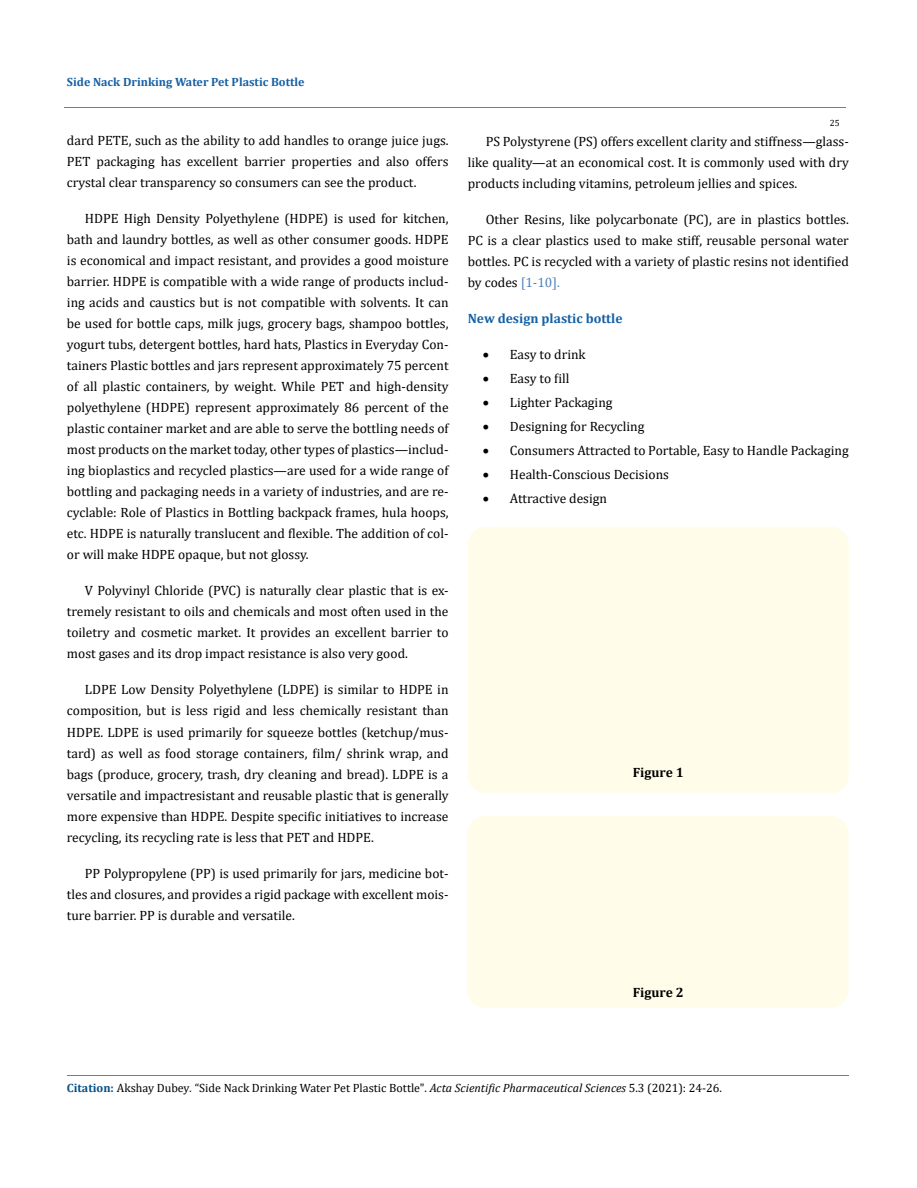
<style>
.page{position:relative;width:917px;height:1188px;background:#fff}
.page>*{position:absolute;margin:0;border:0;box-sizing:border-box;transform-origin:0 0}
.t1{font:13.5px/21px "Cambria";color:#000;text-align:justify}
.t2{font:700 13.5px "Cambria";color:#1560a6}
.t3{font:700 13.5px "Cambria";color:#000}
.t4{font:12px "Cambria";color:#000}
.t5{font:700 12px "Cambria";color:#1560a6}
.t6{font:9px "Cambria";color:#000}
.s1{color:#4f81bd}
.s2{font-weight:700;color:#035089}
.s3{font-style:italic}
</style>
<div class="page">
<div style="left:468px;top:527px;width:380px;height:266px;background:#fffde9;border-radius:18px"></div>
<div style="left:467px;top:816px;width:381px;height:192px;background:#fffde9;border-radius:18px"></div>
<hr style="left:64px;top:108px;width:781px;height:1px;background:#e05d1a">
<hr style="left:67px;top:1076px;width:781px;height:1px;background:#e05d1a">
<p class="t5" style="left:67px;top:73px;width:239px">Side Nack Drinking Water Pet Plastic Bottle</p>
<p class="t1" style="left:67px;top:130px;width:383px">dard PETE, such as the ability to add handles to orange juice jugs.<br>PET packaging has excellent barrier properties and also offers crystal clear transparency so consumers can see the product.</p>
<p class="t1" style="left:67px;top:208px;width:383px;text-indent:18px">HDPE High Density Polyethylene (HDPE) is used for kitchen, bath and laundry bottles, as well as other consumer goods. HDPE is economical and impact resistant, and provides a good moisture barrier. HDPE is compatible with a wide range of products includ&shy;ing acids and caustics but is not compatible with solvents. It can be used for bottle caps, milk jugs, grocery bags, shampoo bottles, yogurt tubs, detergent bottles, hard hats, Plastics in Everyday Con&shy;tainers Plastic bottles and jars represent approximately 75 percent of all plastic containers, by weight. While PET and high-density polyethylene (HDPE) represent approximately 86 percent of the plastic container market and are able to serve the bottling needs of most products on the market today, other types of plastics—includ&shy;ing bioplastics and recycled plastics—are used for a wide range of bottling and packaging needs in a variety of industries, and are re&shy;cyclable: Role of Plastics in Bottling backpack frames, hula hoops, etc. HDPE is naturally translucent and flexible. The addition of col&shy;or will make HDPE opaque, but not glossy.</p>
<p class="t1" style="left:67px;top:580px;width:383px;text-indent:18px">V Polyvinyl Chloride (PVC) is naturally clear plastic that is ex&shy;tremely resistant to oils and chemicals and most often used in the toiletry and cosmetic market. It provides an excellent barrier to most gases and its drop impact resistance is also very good.</p>
<p class="t1" style="left:67px;top:679px;width:383px;text-indent:18px">LDPE Low Density Polyethylene (LDPE) is similar to HDPE in composition, but is less rigid and less chemically resistant than HDPE. LDPE is used primarily for squeeze bottles (ketchup/mus&shy;tard) as well as food storage containers, film/ shrink wrap, and bags (produce, grocery, trash, dry cleaning and bread). LDPE is a versatile and impactresistant and reusable plastic that is generally more expensive than HDPE. Despite specific initiatives to increase recycling, its recycling rate is less that PET and HDPE.</p>
<p class="t1" style="left:67px;top:862px;width:383px;text-indent:18px">PP Polypropylene (PP) is used primarily for jars, medicine bot&shy;tles and closures, and provides a rigid package with excellent mois&shy;ture barrier. PP is durable and versatile.</p>
<p class="t6" style="left:829px;top:118px;width:11px">25</p>
<p class="t1" style="left:468px;top:130px;width:382px;text-indent:18px">PS Polystyrene (PS) offers excellent clarity and stiffness—glass&shy;like quality—at an economical cost. It is commonly used with dry products including vitamins, petroleum jellies and spices.</p>
<p class="t1" style="left:468px;top:208px;width:382px;text-indent:18px">Other Resins, like polycarbonate (PC), are in plastics bottles.<br>PC is a clear plastics used to make stiff, reusable personal water bottles. PC is recycled with a variety of plastic resins not identified by codes <span class="s1">[1-10].</span></p>
<p class="t2" style="left:468px;top:308px;width:156px">New design plastic bottle</p>
<p class="t1" style="left:483px;top:343px;width:104px">• Easy to drink</p>
<p class="t1" style="left:483px;top:367px;width:88px">• Easy to fill</p>
<p class="t1" style="left:483px;top:391px;width:131px">• Lighter Packaging</p>
<p class="t1" style="left:483px;top:415px;width:163px">• Designing for Recycling</p>
<p class="t1" style="left:483px;top:439px;width:367px">• Consumers Attracted to Portable, Easy to Handle Packaging</p>
<p class="t1" style="left:483px;top:463px;width:188px">• Health-Conscious Decisions</p>
<p class="t1" style="left:483px;top:487px;width:126px">• Attractive design</p>
<p class="t3" style="left:633px;top:763px;width:52px">Figure 1</p>
<p class="t3" style="left:633px;top:983px;width:52px">Figure 2</p>
<p class="t4" style="left:67px;top:1080px;width:656px"><span class="s2">Citation:</span> Akshay Dubey<span class="s3">.</span> “Side Nack Drinking Water Pet Plastic Bottle". <span class="s3">Acta Scientific Pharmaceutical Sciences</span> 5.3 (2021): 24-26.</p>
</div>
